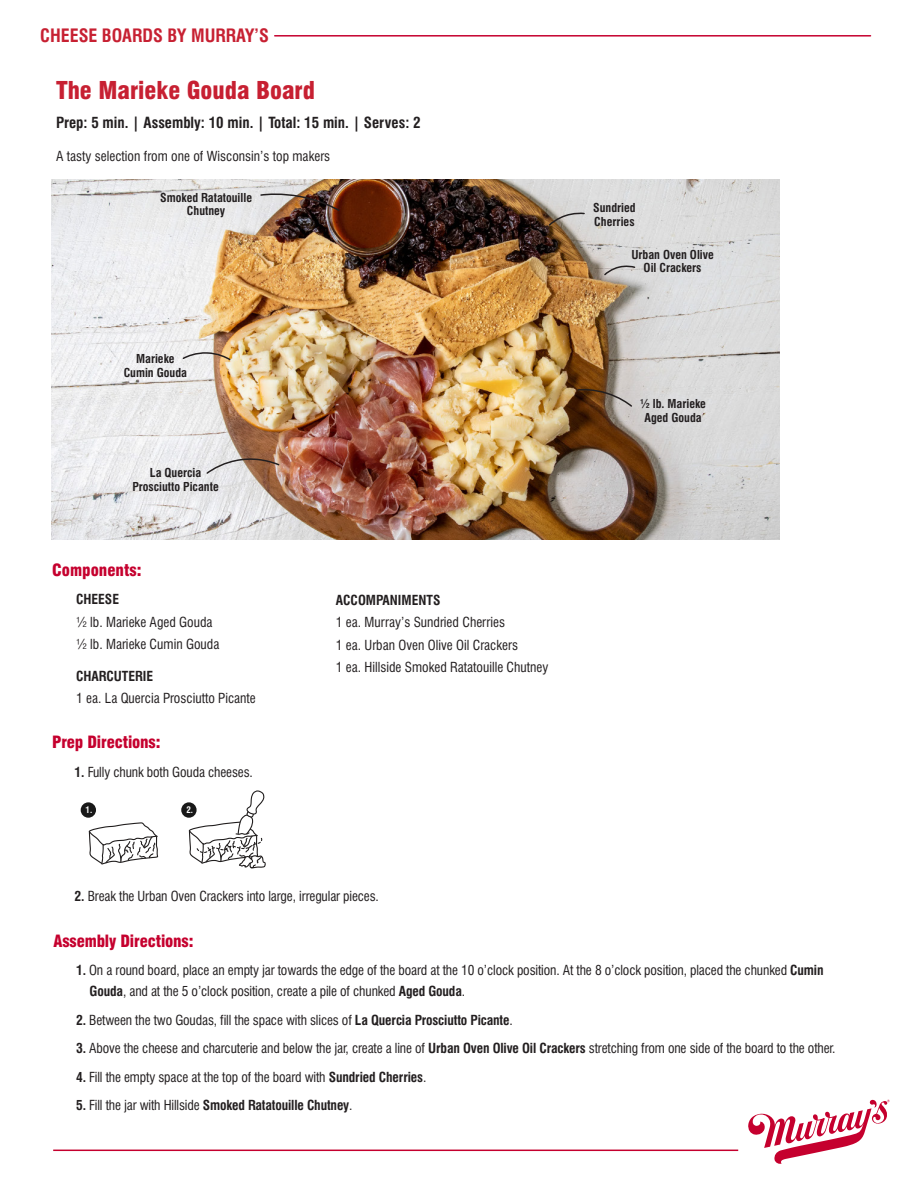
<style>
.page{position:relative;width:918px;height:1188px;background:#fff}
.page>*{position:absolute;margin:0;border:0;box-sizing:border-box;transform-origin:0 0}
.t1{font:900 condensed 24px "Swiss 721 BT";color:#c72032}
.t2{font:700 condensed 18px "Swiss 721 BT";color:#c72032}
.t3{font:900 condensed 16.5px "Swiss 721 BT";letter-spacing:-.01em;color:#c5002e}
.t4{font:700 condensed 15px "Swiss 721 BT";color:#231f20}
.t5{font:condensed 13.5px/22.5px "Swiss 721 BT";letter-spacing:-.01em;color:#231f20}
.t6{font:700 condensed 13.5px "Swiss 721 BT";color:#231f20}
.t7{font:700 condensed 12px/13.8px "Swiss 721 BT";color:#231f20;text-align:center}
.t8{font:700 condensed 8.85px "Swiss 721 BT";color:#fff}
.s1{font-weight:700}
.s2{font-weight:400}
</style>
<div class="page">
<img style="left:52px;top:180px;width:728px;height:359px">
<svg style="left:748px;top:1099px;width:142px;height:65px"></svg>
<hr style="left:53px;top:1150px;width:685px;height:1px;background:#c5002e">
<hr style="left:275px;top:35px;width:596px;height:2px;background:#c5002e">
<svg style="left:577px;top:387px;width:56px;height:21px"></svg>
<svg style="left:603px;top:265px;width:33px;height:12px"></svg>
<svg style="left:181px;top:351px;width:51px;height:11px"></svg>
<svg style="left:432px;top:205px;width:24px;height:20px"></svg>
<svg style="left:259px;top:193px;width:82px;height:19px;background:#8c7367"></svg>
<svg style="left:547px;top:211px;width:39px;height:16px"></svg>
<svg style="left:205px;top:456px;width:76px;height:19px"></svg>
<svg style="left:89px;top:822px;width:69px;height:43px"></svg>
<svg style="left:189px;top:790px;width:77px;height:78px"></svg>
<div style="left:81px;top:802px;width:15px;height:16px;background:#181818;border-radius:50%"></div>
<div style="left:181px;top:802px;width:16px;height:16px;background:#181818;border-radius:50%"></div>
<h2 class="t2" style="left:40px;top:25px;width:230px">CHEESE BOARDS BY MURRAY’S</h2>
<h1 class="t1" style="left:56px;top:76px;width:261px">The Marieke Gouda Board</h1>
<p class="t4" style="left:56px;top:114px;width:366px">Prep: 5 min. | Assembly: 10 min. | Total: 15 min. | Serves: 2</p>
<p class="t5" style="left:56px;top:145px;width:276px">A tasty selection from one of Wisconsin’s top makers</p>
<p class="t7" style="left:160px;top:190px;width:93px">Smoked Ratatouille<br>Chutney</p>
<p class="t7" style="left:124px;top:352px;width:65px">Marieke<br>Cumin Gouda</p>
<p class="t7" style="left:132px;top:466px;width:88px">La Quercia<br>Prosciutto Picante</p>
<p class="t3" style="left:52px;top:560px;width:91px">Components:</p>
<p class="t6" style="left:76px;top:591px;width:44px">CHEESE</p>
<p class="t5" style="left:76px;top:610px;width:145px">½ lb. Marieke Aged Gouda ½ lb. Marieke Cumin Gouda</p>
<p class="t6" style="left:76px;top:668px;width:79px">CHARCUTERIE</p>
<p class="t5" style="left:76px;top:687px;width:181px">1 ea. La Quercia Prosciutto Picante</p>
<p class="t3" style="left:52px;top:732px;width:110px">Prep Directions:</p>
<p class="t5" style="left:75px;top:760px;width:180px"><span class="s1">1.</span> Fully chunk both Gouda cheeses.</p>
<p class="t8" style="left:86px;top:805px;width:8px">1.</p>
<p class="t8" style="left:186px;top:805px;width:8px">2.</p>
<p class="t6" style="left:336px;top:592px;width:106px">ACCOMPANIMENTS</p>
<p class="t5" style="left:336px;top:611px;width:214px">1 ea. Murray’s Sundried Cherries<br>1 ea. Urban Oven Olive Oil Crackers<br>1 ea. Hillside Smoked Ratatouille Chutney</p>
<p class="t5" style="left:75px;top:885px;width:306px"><span class="s1">2.</span> Break the Urban Oven Crackers into large, irregular pieces.</p>
<p class="t7" style="left:593px;top:201px;width:44px;text-align:left">Sundried<br>Cherries</p>
<p class="t7" style="left:631px;top:247px;width:84px">Urban Oven Olive<br>Oil Crackers</p>
<p class="t7" style="left:640px;top:397px;width:67px">½ lb. Marieke<br>Aged Gouda</p>
<p class="t3" style="left:54px;top:931px;width:141px">Assembly Directions:</p>
<p class="t5" style="left:90px;top:960px;width:735px;line-height:21px;text-indent:-14px"><span class="s1">1.</span> On a round board, place an empty jar towards the edge of the board at the 10 o’clock position. At the 8 o’clock position, placed the chunked <span class="s1">Cumin<br>Gouda</span>, and at the 5 o’clock position, create a pile of chunked <span class="s1">Aged Gouda</span>.</p>
<p class="t5" style="left:76px;top:1008px;width:438px"><span class="s1">2.</span> Between the two Goudas, fill the space with slices of <span class="s1">La Quercia Prosciutto Picante</span>.</p>
<p class="t5" style="left:76px;top:1037px;width:761px"><span class="s1">3.</span> Above the cheese and charcuterie and below the jar, create a line of <span class="s1">Urban Oven Olive Oil Crackers</span> stretching from one side of the board to the other.</p>
<p class="t5" style="left:76px;top:1065px;width:352px"><span class="s1">4.</span> Fill the empty space at the top of the board with <span class="s1">Sundried Cherries</span>.</p>
<p class="t6" style="left:76px;top:1097px;width:278px">5. <span class="s2">Fill the jar with Hillside</span> Smoked Ratatouille Chutney<span class="s2">.</span></p>
</div>
